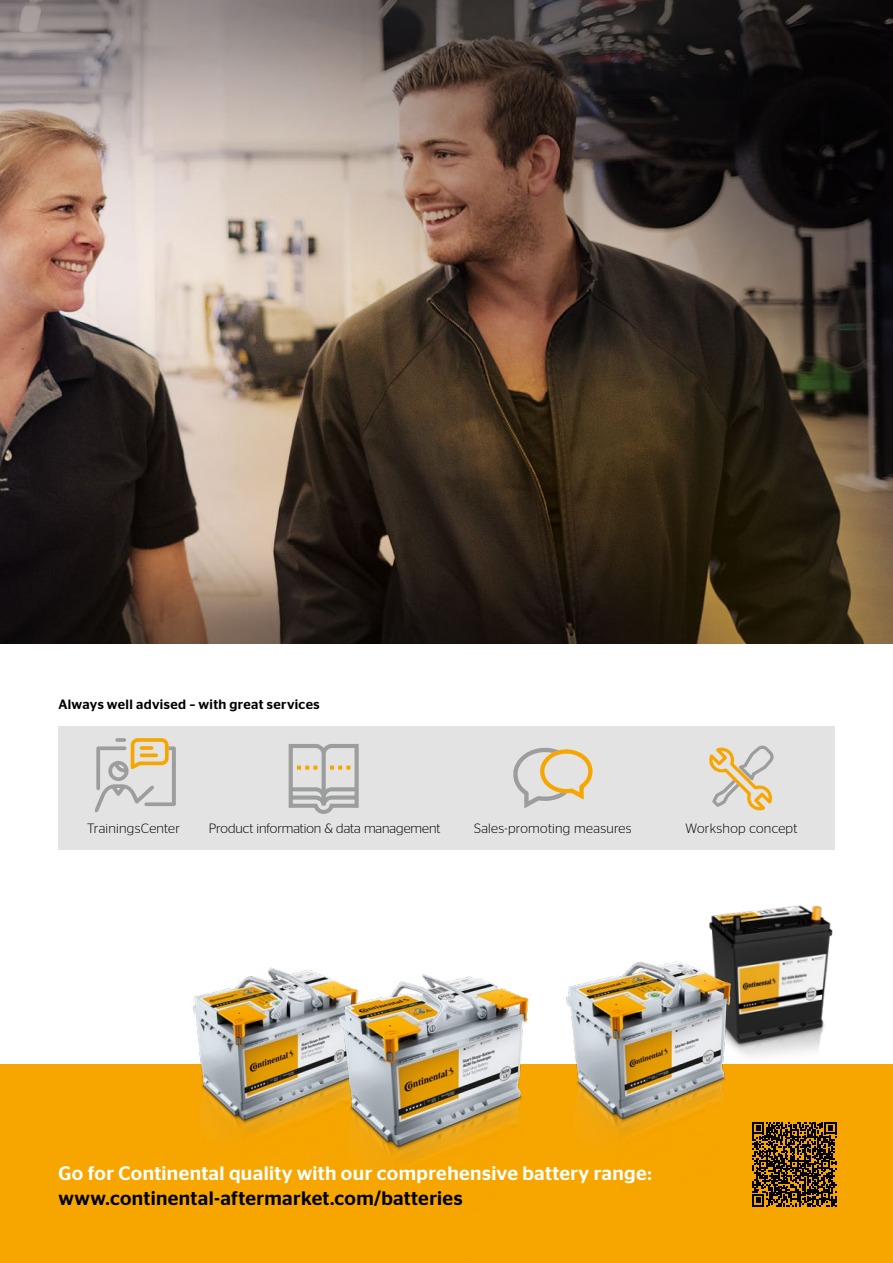
<style>
.page{position:relative;width:893px;height:1263px;background:#fff}
.page>*{position:absolute;margin:0;border:0;box-sizing:border-box;transform-origin:0 0}
.intro-text{font:500 19.5px/24.8px "Continental Stag Sans";letter-spacing:.02em;color:#fff}
.Copy_9pt{font:300 13.5px "Continental Stag Sans";letter-spacing:.015em;color:#000}
.copy{font:500 13.5px "Continental Stag Sans";letter-spacing:.025em;color:#000}
.Copy_9pt-2{font:300 13.5px "Continental Stag Sans";letter-spacing:-.005em;color:#000}
.s1{color:#000}
</style>
<div class="page">
<div style="left:0;top:1064px;width:893px;height:199px;background:#f7a600"></div>
<img style="left:0;top:0;width:893px;height:643px">
<img style="left:709px;top:905px;width:128px;height:297px">
<img style="left:588px;top:932px;width:207px;height:275px">
<img style="left:193px;top:967px;width:79px;height:167px">
<img style="left:272px;top:967px;width:316px;height:196px">
<div style="left:58px;top:726px;width:776px;height:124px;background:#e3e3e3"></div>
<svg style="left:95px;top:738px;width:81px;height:74px"></svg>
<svg style="left:709px;top:746px;width:64px;height:64px"></svg>
<svg style="left:513px;top:748px;width:80px;height:60px"></svg>
<svg style="left:289px;top:744px;width:70px;height:70px"></svg>
<svg style="left:752px;top:1122px;width:84px;height:84px"></svg>
<p class="copy" style="left:58px;top:697px;width:263px">Always well advised – with great services</p>
<p class="Copy_9pt" style="left:87px;top:821px;width:94px">TrainingsCenter</p>
<p class="Copy_9pt-2" style="left:209px;top:821px;width:233px">Product information &amp; data management</p>
<p class="Copy_9pt" style="left:474px;top:821px;width:159px">Sales-promoting measures</p>
<p class="Copy_9pt" style="left:685px;top:821px;width:113px">Workshop concept</p>
<p class="intro-text" style="left:58px;top:1160px;width:595px">Go for Continental quality with our comprehensive battery range: <span class="s1">www.continental-aftermarket.com/batteries</span></p>
</div>
